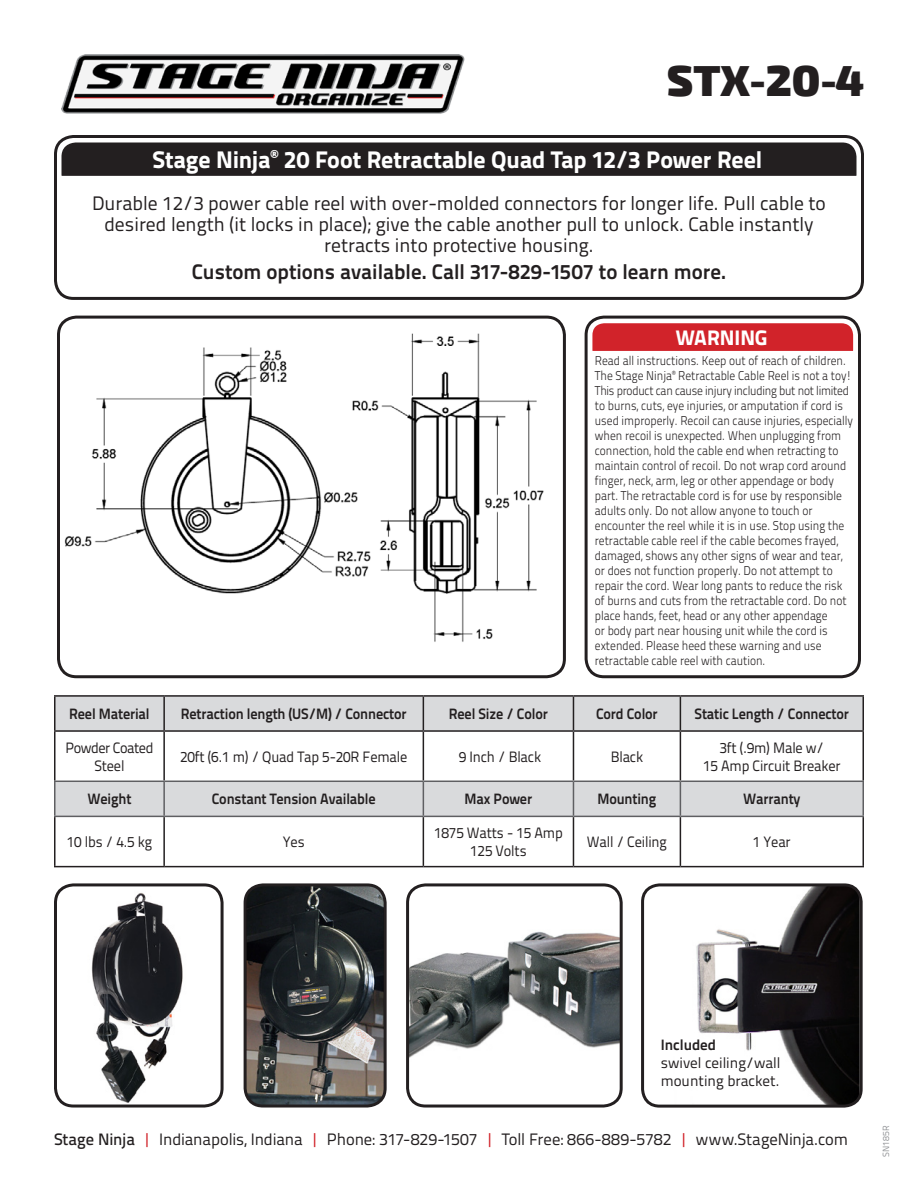
<style>
.page{position:relative;width:918px;height:1188px;background:#fff}
.page>*{position:absolute;margin:0;border:0;box-sizing:border-box;transform-origin:0 0}
.Product_Code{font:900 43.5px "Exo 2";color:#231f20}
.t1{font:800 24px "Titillium Text 22 L";letter-spacing:-.01em;color:#fff}
.Product_Desc{font:700 21px "Titillium Text 22 L";color:#231f20}
.Warning_Head{font:800 21px "Titillium Text 22 L";color:#fff}
.Product_Desc-2{font:19.5px/21px "Titillium Text 22 L";color:#231f20;text-align:center}
.t2{font:16.5px "Titillium Text 22 L";letter-spacing:-.005em;color:#231f20}
.Grid_Titles{font:700 15px "Titillium Text 22 L";letter-spacing:-.01em;color:#231f20;scale:.95 1}
.Grid_Text{font:15px/18px "Titillium Text 22 L";letter-spacing:-.01em;color:#231f20;text-align:center;scale:.95 1}
.Product_Desc-3{font:15px/18px "Titillium Text 22 L";color:#231f20}
.Grid_Text-2{font:15px/18px "Titillium Text 22 L";letter-spacing:-.03em;color:#231f20;text-align:center;scale:.95 1}
.Warning_Text{font:300 12.75px/15px "Titillium Text 22 L";color:#231f20;scale:.9 1}
.t3{font:9px "Titillium Text 22 L";color:#919396}
.s1{font-weight:700}
.s2{font-weight:500}
.s3{color:#d1232a}
</style>
<div class="page">
<svg style="left:55px;top:136px;width:805px;height:40px;background:#3a3738"></svg>
<svg style="left:584px;top:315px;width:277px;height:45px"></svg>
<div style="left:54px;top:135px;width:810px;height:165px;border:3px solid #231f20;border-radius:18px"></div>
<img style="left:58px;top:891px;width:162px;height:213px">
<div style="left:54px;top:883px;width:170px;height:225px;border:3px solid #231f20;border-radius:18px"></div>
<img style="left:245px;top:887px;width:138px;height:217px">
<div style="left:244px;top:883px;width:143px;height:225px;border:3px solid #231f20;border-radius:18px"></div>
<img style="left:410px;top:887px;width:209px;height:217px">
<div style="left:406px;top:883px;width:217px;height:225px;border:3px solid #231f20;border-radius:18px"></div>
<img style="left:61px;top:55px;width:404px;height:59px">
<div style="left:585px;top:316px;width:276px;height:362px;border:3px solid #231f20;border-radius:18px"></div>
<img style="left:58px;top:317px;width:506px;height:360px">
<div style="left:57px;top:316px;width:509px;height:362px;border:3px solid #231f20;border-radius:18px"></div>
<div style="left:56px;top:697px;width:806px;height:33px;background:#d9dadc"></div>
<div style="left:56px;top:782px;width:806px;height:34px;background:#d9dadc"></div>
<hr style="left:54px;top:730px;width:110px;height:2px;background:#231f20">
<hr style="left:164px;top:730px;width:259px;height:2px;background:#231f20">
<hr style="left:163px;top:732px;width:2px;height:49px;background:#231f20">
<hr style="left:423px;top:730px;width:150px;height:2px;background:#231f20">
<hr style="left:423px;top:732px;width:1px;height:49px;background:#231f20">
<hr style="left:573px;top:730px;width:107px;height:2px;background:#231f20">
<hr style="left:573px;top:732px;width:1px;height:49px;background:#231f20">
<hr style="left:680px;top:730px;width:184px;height:2px;background:#231f20">
<hr style="left:680px;top:732px;width:1px;height:49px;background:#231f20">
<hr style="left:163px;top:817px;width:2px;height:49px;background:#231f20">
<hr style="left:423px;top:817px;width:1px;height:49px;background:#231f20">
<hr style="left:573px;top:817px;width:1px;height:49px;background:#231f20">
<hr style="left:680px;top:817px;width:1px;height:49px;background:#231f20">
<hr style="left:54px;top:781px;width:110px;height:1px;background:#5f5f62">
<hr style="left:164px;top:781px;width:259px;height:1px;background:#5f5f62">
<hr style="left:423px;top:781px;width:150px;height:1px;background:#5f5f62">
<hr style="left:680px;top:781px;width:184px;height:1px;background:#5f5f62">
<hr style="left:54px;top:816px;width:110px;height:1px;background:#5f5f62">
<hr style="left:164px;top:816px;width:259px;height:1px;background:#5f5f62">
<hr style="left:423px;top:816px;width:150px;height:1px;background:#5f5f62">
<hr style="left:680px;top:816px;width:184px;height:1px;background:#5f5f62">
<hr style="left:54px;top:732px;width:2px;height:49px;background:#231f20">
<hr style="left:862px;top:732px;width:2px;height:49px;background:#231f20">
<hr style="left:54px;top:817px;width:2px;height:49px;background:#231f20">
<hr style="left:862px;top:817px;width:2px;height:49px;background:#231f20">
<hr style="left:54px;top:866px;width:110px;height:1px;background:#231f20">
<hr style="left:164px;top:866px;width:259px;height:1px;background:#231f20">
<hr style="left:423px;top:866px;width:150px;height:1px;background:#231f20">
<hr style="left:573px;top:866px;width:107px;height:1px;background:#231f20">
<hr style="left:680px;top:866px;width:184px;height:1px;background:#231f20">
<hr style="left:573px;top:781px;width:107px;height:1px;background:#5f5f62">
<hr style="left:573px;top:816px;width:107px;height:1px;background:#5f5f62">
<hr style="left:54px;top:695px;width:110px;height:2px;background:#231f20">
<hr style="left:54px;top:697px;width:2px;height:33px;background:#231f20">
<hr style="left:164px;top:695px;width:259px;height:2px;background:#231f20">
<hr style="left:163px;top:697px;width:2px;height:33px;background:#231f20">
<hr style="left:423px;top:695px;width:150px;height:2px;background:#231f20">
<hr style="left:423px;top:697px;width:1px;height:33px;background:#231f20">
<hr style="left:573px;top:695px;width:107px;height:2px;background:#231f20">
<hr style="left:573px;top:697px;width:1px;height:33px;background:#231f20">
<hr style="left:680px;top:695px;width:184px;height:2px;background:#231f20">
<hr style="left:680px;top:697px;width:1px;height:33px;background:#231f20">
<hr style="left:862px;top:697px;width:2px;height:33px;background:#231f20">
<hr style="left:54px;top:782px;width:2px;height:34px;background:#5f5f62">
<hr style="left:163px;top:782px;width:2px;height:34px;background:#5f5f62">
<hr style="left:423px;top:782px;width:1px;height:34px;background:#5f5f62">
<hr style="left:573px;top:782px;width:1px;height:34px;background:#5f5f62">
<hr style="left:680px;top:782px;width:1px;height:34px;background:#5f5f62">
<hr style="left:862px;top:782px;width:2px;height:34px;background:#5f5f62">
<img style="left:645px;top:887px;width:214px;height:217px">
<div style="left:641px;top:883px;width:222px;height:225px;border:3px solid #231f20;border-radius:17px"></div>
<p class="Product_Code" style="left:667px;top:54px;width:199px">STX-20-4</p>
<p class="t1" style="left:153px;top:141px;width:611px">Stage Ninja<sup>®</sup> 20 Foot Retractable Quad Tap 12/3 Power Reel</p>
<p class="Product_Desc-2" style="left:92px;top:191px;width:735px">Durable 12/3 power cable reel with over-molded connectors for longer life. Pull cable to desired length (it locks in place); give the cable another pull to unlock. Cable instantly retracts into protective housing.</p>
<p class="Product_Desc" style="left:192px;top:255px;width:536px">Custom options available. Call 317-829-1507 to learn more.</p>
<p class="Warning_Head" style="left:675px;top:321px;width:94px">WARNING</p>
<p class="Warning_Text" style="left:595px;top:352px;width:288px">Read all instructions. Keep out of reach of children.<br>The Stage Ninja<sup>®</sup> Retractable Cable Reel is not a toy!<br>This product can cause injury including but not limited to burns, cuts, eye injuries, or amputation if cord is used improperly. Recoil can cause injuries, especially when recoil is unexpected. When unplugging from connection, hold the cable end when retracting to maintain control of recoil. Do not wrap cord around finger, neck, arm, leg or other appendage or body part. The retractable cord is for use by responsible adults only. Do not allow anyone to touch or encounter the reel while it is in use. Stop using the retractable cable reel if the cable becomes frayed, damaged, shows any other signs of wear and tear, or does not function properly. Do not attempt to repair the cord. Wear long pants to reduce the risk of burns and cuts from the retractable cord. Do not place hands, feet, head or any other appendage<br>or body part near housing unit while the cord is extended. Please heed these warning and use retractable cable reel with caution.</p>
<p class="Grid_Titles" style="left:69px;top:702px;width:86px">Reel Material</p>
<p class="Grid_Titles" style="left:181px;top:702px;width:239px">Retraction length (US/M) / Connector</p>
<p class="Grid_Titles" style="left:449px;top:702px;width:106px">Reel Size / Color</p>
<p class="Grid_Titles" style="left:596px;top:702px;width:66px">Cord Color</p>
<p class="Grid_Titles" style="left:695px;top:702px;width:164px">Static Length / Connector</p>
<p class="Grid_Text-2" style="left:65px;top:738px;width:94px">Powder Coated<br>Steel</p>
<p class="Grid_Text" style="left:180px;top:747px;width:241px">20ft (6.1 m) / Quad Tap 5-20R Female</p>
<p class="Grid_Text" style="left:459px;top:747px;width:88px">9 Inch / Black</p>
<p class="Grid_Text" style="left:611px;top:747px;width:36px">Black</p>
<p class="Grid_Text" style="left:703px;top:738px;width:146px">3ft (.9m) Male w/<br>15 Amp Circuit Breaker</p>
<p class="Grid_Titles" style="left:87px;top:788px;width:48px">Weight</p>
<p class="Grid_Titles" style="left:212px;top:788px;width:174px">Constant Tension Available</p>
<p class="Grid_Titles" style="left:465px;top:788px;width:73px">Max Power</p>
<p class="Grid_Titles" style="left:597px;top:788px;width:64px">Mounting</p>
<p class="Grid_Titles" style="left:743px;top:788px;width:62px">Warranty</p>
<p class="Grid_Text" style="left:67px;top:832px;width:91px">10 lbs / 4.5 kg</p>
<p class="Grid_Text" style="left:283px;top:832px;width:24px">Yes</p>
<p class="Grid_Text" style="left:434px;top:823px;width:137px">1875 Watts - 15 Amp<br>125 Volts</p>
<p class="Grid_Text" style="left:587px;top:832px;width:86px">Wall / Ceiling</p>
<p class="Grid_Text" style="left:753px;top:832px;width:41px">1 Year</p>
<p class="Product_Desc-3" style="left:661px;top:1035px;width:121px"><span class="s1">Included<br></span>swivel ceiling/wall mounting bracket.</p>
<p class="t2" style="left:54px;top:1126px;width:796px"><span class="s2">Stage Ninja</span> <span class="s3">|</span> Indianapolis, Indiana <span class="s3">|</span> Phone: 317-829-1507 <span class="s3">|</span> Toll Free: 866-889-5782 <span class="s3">|</span> www.StageNinja.com</p>
<p class="t3" style="left:879px;top:1157px;width:33px;rotate:-90deg">SN185R</p>
</div>
